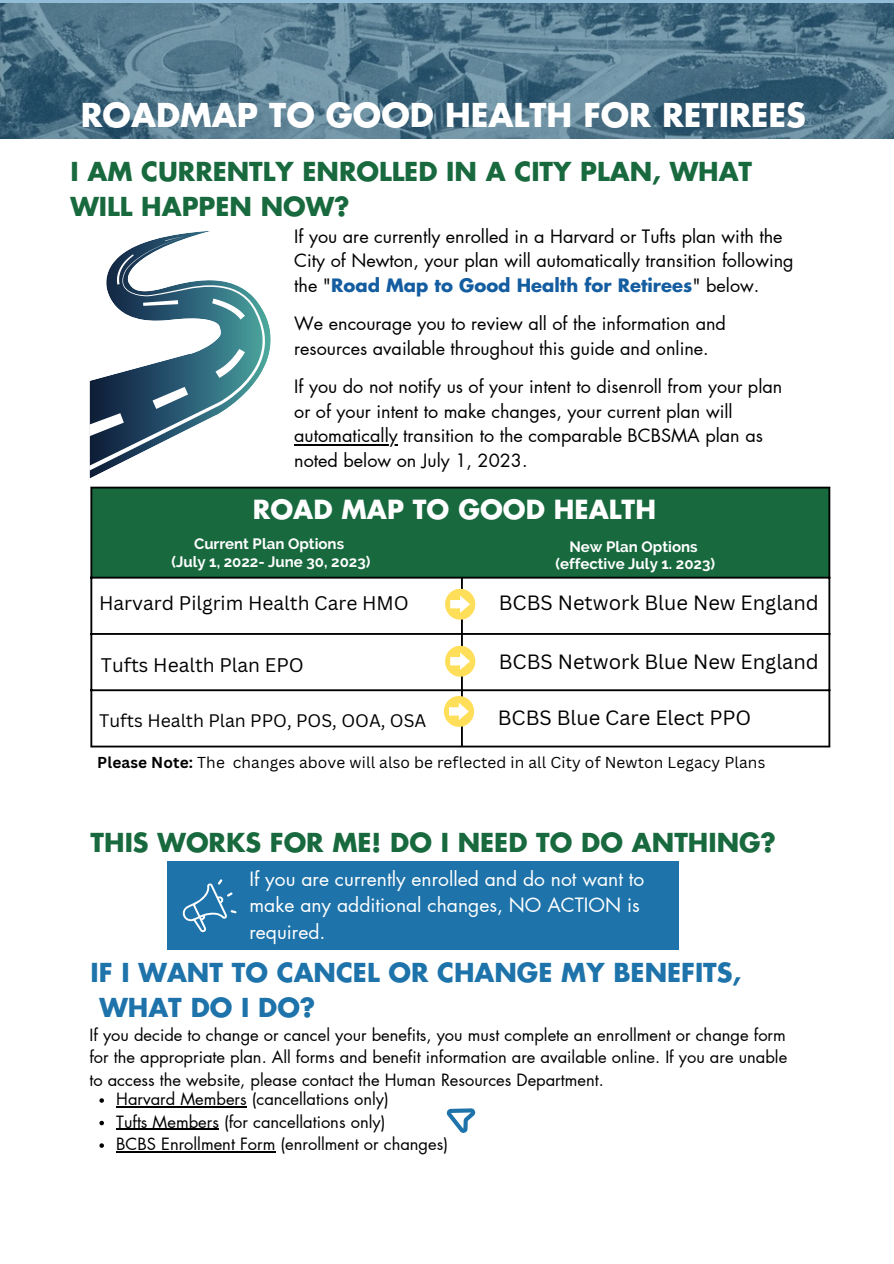
<style>
.page{position:relative;width:894px;height:1264px;background:#fff}
.page>*{position:absolute;margin:0;border:0;box-sizing:border-box;transform-origin:0 0}
.t1{font:700 32.1px "Futura LT Pro";color:#fff}
.t2{font:700 25.8px "Futura LT Pro";color:#fff}
.t3{font:700 25.5px/35px "Futura LT Pro";color:#186a3e}
.t4{font:700 25.5px/35px "Futura LT Pro";color:#1d73aa}
.t5{font:20.1px "Canva Sans";color:#000}
.t6{font:19.2px/26.4px "Futura LT Pro";color:#fff}
.t7{font:19.2px "Canva Sans";color:#000}
.t8{font:18px/24.5px "Futura LT Pro";color:#000}
.t9{font:17.7px "Canva Sans";color:#000}
.t10{font:16.5px/22.5px "Futura LT Pro";color:#000;text-align:justify}
.t11{font:15.45px "Canva Sans";letter-spacing:.01em;color:#000}
.t12{font:700 15px "Raleway";color:#fff}
.s1{font-weight:700;color:#145da0}
.s2{font-weight:700}
</style>
<div class="page">
<svg style="left:89px;top:231px;width:182px;height:247px"></svg>
<hr style="left:294px;top:444px;width:103px;height:2px;background:#000">
<svg style="left:0;top:0;width:893px;height:138px;background:#53788d"></svg>
<div style="left:91px;top:487px;width:738px;height:91px;background:#186a3e"></div>
<hr style="left:90px;top:488px;width:2px;height:257px;background:#000">
<hr style="left:461px;top:578px;width:1px;height:167px;background:#000">
<hr style="left:828px;top:488px;width:2px;height:257px;background:#000">
<hr style="left:90px;top:486px;width:740px;height:2px;background:#000">
<hr style="left:90px;top:576px;width:740px;height:2px;background:#000">
<hr style="left:90px;top:633px;width:740px;height:2px;background:#000">
<hr style="left:90px;top:689px;width:740px;height:2px;background:#000">
<hr style="left:90px;top:745px;width:740px;height:2px;background:#000">
<div style="left:167px;top:861px;width:511px;height:88px;background:#1d73aa"></div>
<svg style="left:182px;top:879px;width:54px;height:53px"></svg>
<svg style="left:446px;top:1108px;width:30px;height:25px"></svg>
<svg style="left:99px;top:1098px;width:5px;height:4px"></svg>
<hr style="left:116px;top:1106px;width:131px;height:1px;background:#000">
<svg style="left:99px;top:1120px;width:5px;height:5px"></svg>
<hr style="left:116px;top:1128px;width:103px;height:1px;background:#000">
<svg style="left:99px;top:1143px;width:5px;height:4px"></svg>
<hr style="left:116px;top:1151px;width:159px;height:1px;background:#000">
<svg style="left:445px;top:588px;width:30px;height:31px"></svg>
<svg style="left:445px;top:645px;width:30px;height:31px"></svg>
<svg style="left:444px;top:696px;width:30px;height:31px"></svg>
<p class="t1" style="left:81px;top:101px;width:726px">ROADMAP TO GOOD HEALTH FOR RETIREES</p>
<p class="t3" style="left:70px;top:155px;width:683px">I AM CURRENTLY ENROLLED IN A CITY PLAN, WHAT<br>WILL HAPPEN NOW?</p>
<p class="t8" style="left:294px;top:224px;width:501px">If you are currently enrolled in a Harvard or Tufts plan with the<br>City of Newton, your plan will automatically transition following the "<span class="s1">Road Map to Good Health for Retirees</span>" below.</p>
<p class="t8" style="left:294px;top:312px;width:433px">We encourage you to review all of the information and resources available throughout this guide and online.</p>
<p class="t8" style="left:294px;top:375px;width:489px">If you do not notify us of your intent to disenroll from your plan or of your intent to make changes, your current plan will automatically transition to the comparable BCBSMA plan as noted below on July 1, 2023.</p>
<p class="t2" style="left:253px;top:497px;width:404px">ROAD MAP TO GOOD HEALTH</p>
<p class="t12" style="left:569px;top:537px;width:130px">New Plan Options</p>
<p class="t12" style="left:555px;top:555px;width:161px">(effective July 1. 2023)</p>
<p class="t12" style="left:194px;top:534px;width:151px">Current Plan Options</p>
<p class="t12" style="left:171px;top:552px;width:200px">(July 1, 2022- June 30, 2023)</p>
<p class="t7" style="left:99px;top:590px;width:311px">Harvard Pilgrim Health Care HMO</p>
<p class="t5" style="left:498px;top:588px;width:321px">BCBS Network Blue New England</p>
<p class="t7" style="left:101px;top:651px;width:204px">Tufts Health Plan EPO</p>
<p class="t9" style="left:99px;top:708px;width:329px">Tufts Health Plan PPO, POS, OOA, OSA</p>
<p class="t5" style="left:498px;top:647px;width:321px">BCBS Network Blue New England</p>
<p class="t5" style="left:497px;top:703px;width:255px">BCBS Blue Care Elect PPO</p>
<p class="t11" style="left:97px;top:751px;width:669px"><span class="s2">Please Note:</span> The changes above will also be reflected in all City of Newton Legacy Plans</p>
<p class="t3" style="left:91px;top:825px;width:686px">THIS WORKS FOR ME! DO I NEED TO DO ANTHING?</p>
<p class="t6" style="left:249px;top:866px;width:396px">If you are currently enrolled and do not want to make any additional changes, NO ACTION is required.</p>
<p class="t4" style="left:99px;top:956px;width:643px;text-indent:-9px">IF I WANT TO CANCEL OR CHANGE MY BENEFITS,<br>WHAT DO I DO?</p>
<p class="t10" style="left:89px;top:1024px;width:699px">If you decide to change or cancel your benefits, you must complete an enrollment or change form for the appropriate plan. All forms and benefit information are available online. If you are unable to access the website, please contact the Human Resources Department.</p>
<p class="t10" style="left:116px;top:1088px;width:274px">Harvard Members (cancellations only)</p>
<p class="t10" style="left:116px;top:1110px;width:270px">Tufts Members (for cancellations only)</p>
<p class="t10" style="left:116px;top:1133px;width:333px">BCBS Enrollment Form (enrollment or changes)</p>
</div>
